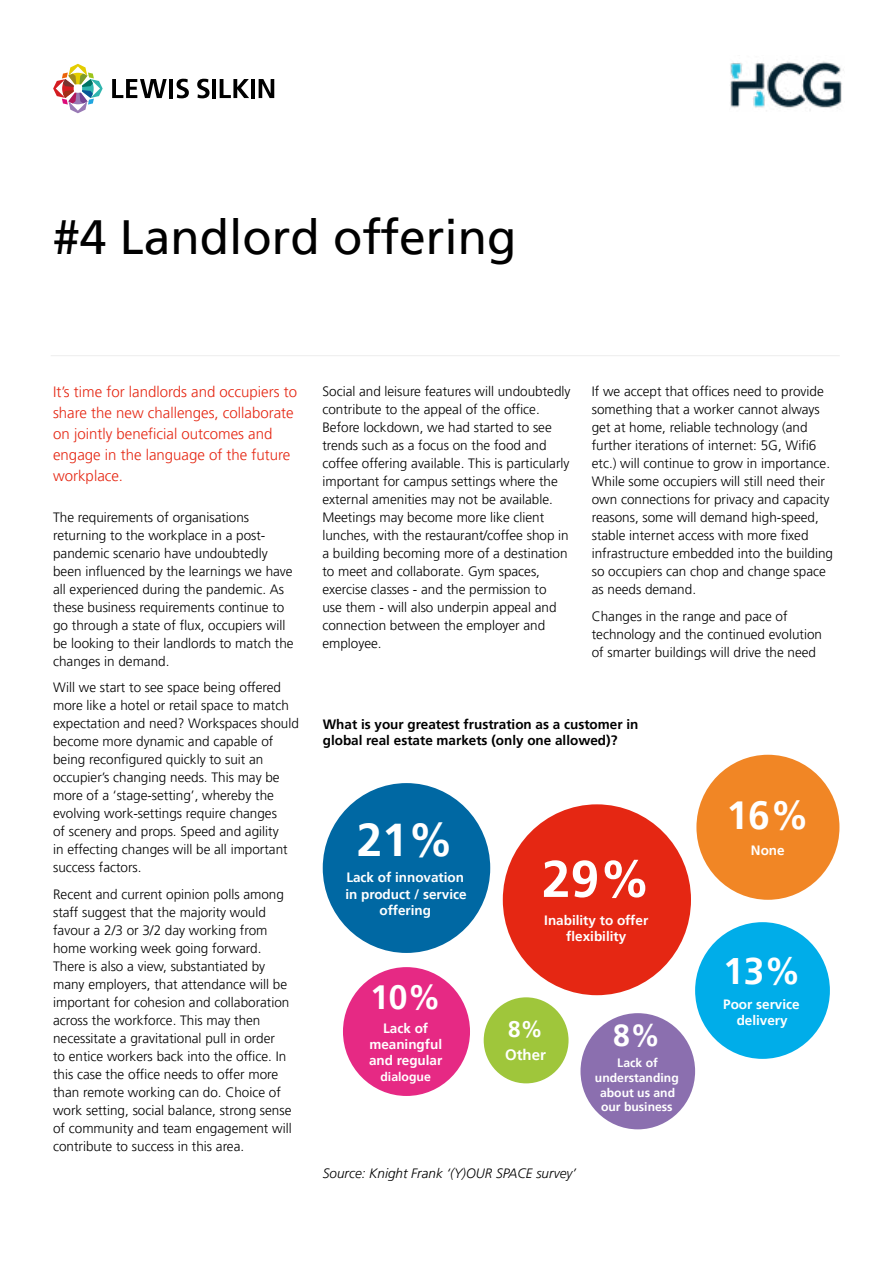
<style>
.page{position:relative;width:893px;height:1263px;background:#fff}
.page>*{position:absolute;margin:0;border:0;box-sizing:border-box;transform-origin:0 0}
.t1{font:700 51.6px "Frutiger LT Pro";color:#fff}
.t2{font:48px "Frutiger LT Pro";color:#000}
.t3{font:700 45.9px "Frutiger LT Pro";color:#fff}
.t4{font:700 39.15px "Frutiger LT Pro";color:#fff}
.t5{font:700 36.9px "Frutiger LT Pro";color:#fff}
.t6{font:700 33.6px "Frutiger LT Pro";color:#fff}
.t7{font:700 30.3px "Frutiger LT Pro";color:#fff}
.t8{font:700 22.5px "Frutiger LT Pro";color:#fff}
.t9{font:300 15px/21px "Frutiger LT Pro";color:#e52713}
.t10{font:700 15px "Frutiger LT Pro";color:#fff}
.t11{font:300 13.5px/18px "Frutiger LT Pro";color:#000}
.t12{font:700 13.5px/16.2px "Frutiger LT Pro";color:#fff;text-align:center}
.t13{font:700 13.5px/16.2px "Frutiger LT Pro";color:#000}
.t14{font:italic 300 13.5px "Frutiger LT Pro";color:#000}
.t15{font:700 12.3px "Frutiger LT Pro";color:#fff}
.t16{font:700 12.15px/14.5px "Frutiger LT Pro";color:#fff;text-align:center}
</style>
<div class="page">
<svg style="left:53px;top:64px;width:50px;height:49px"></svg>
<svg style="left:112px;top:79px;width:55px;height:19px"></svg>
<hr style="left:169px;top:79px;width:4px;height:19px;background:#000">
<svg style="left:197px;top:79px;width:13px;height:19px"></svg>
<hr style="left:212px;top:79px;width:4px;height:19px;background:#000">
<svg style="left:220px;top:79px;width:29px;height:19px"></svg>
<hr style="left:251px;top:79px;width:4px;height:19px;background:#000">
<svg style="left:259px;top:79px;width:15px;height:19px"></svg>
<svg style="left:177px;top:79px;width:12px;height:19px"></svg>
<hr style="left:51px;top:355px;width:789px;height:1px;background:#ededed">
<img style="left:730px;top:61px;width:114px;height:50px">
<div style="left:503px;top:804px;width:188px;height:191px;background:#e52713;border-radius:50%"></div>
<div style="left:323px;top:783px;width:167px;height:170px;background:#0068a3;border-radius:50%"></div>
<div style="left:696px;top:755px;width:143px;height:145px;background:#f18625;border-radius:50%"></div>
<div style="left:695px;top:922px;width:135px;height:137px;background:#00ade9;border-radius:50%"></div>
<div style="left:343px;top:967px;width:127px;height:129px;background:#e62984;border-radius:50%"></div>
<div style="left:580px;top:1013px;width:115px;height:116px;background:#8b6faf;border-radius:50%"></div>
<div style="left:484px;top:997px;width:85px;height:86px;background:#9fc63b;border-radius:50%"></div>
<h2 class="t2" style="left:53px;top:209px;width:465px">#4 Landlord offering</h2>
<p class="t9" style="left:53px;top:382px;width:245px">It’s time for landlords and occupiers to share the new challenges, collaborate on jointly beneficial outcomes and engage in the language of the future workplace.</p>
<p class="t11" style="left:53px;top:508px;width:242px">The requirements of organisations returning to the workplace in a post&shy;pandemic scenario have undoubtedly been influenced by the learnings we have all experienced during the pandemic. As these business requirements continue to go through a state of flux, occupiers will be looking to their landlords to match the changes in demand.</p>
<p class="t11" style="left:53px;top:678px;width:247px">Will we start to see space being offered more like a hotel or retail space to match expectation and need? Workspaces should become more dynamic and capable of being reconfigured quickly to suit an occupier’s changing needs. This may be more of a ‘stage-setting’, whereby the evolving work-settings require changes<br>of scenery and props. Speed and agility<br>in effecting changes will be all important success factors.</p>
<p class="t11" style="left:53px;top:885px;width:240px">Recent and current opinion polls among staff suggest that the majority would favour a 2/3 or 3/2 day working from home working week going forward.<br>There is also a view, substantiated by many employers, that attendance will be important for cohesion and collaboration across the workforce. This may then necessitate a gravitational pull in order<br>to entice workers back into the office. In this case the office needs to offer more than remote working can do. Choice of work setting, social balance, strong sense of community and team engagement will contribute to success in this area.</p>
<p class="t11" style="left:322px;top:382px;width:250px">Social and leisure features will undoubtedly contribute to the appeal of the office.<br>Before lockdown, we had started to see trends such as a focus on the food and coffee offering available. This is particularly important for campus settings where the external amenities may not be available.<br>Meetings may become more like client lunches, with the restaurant/coffee shop in a building becoming more of a destination to meet and collaborate. Gym spaces, exercise classes - and the permission to<br>use them - will also underpin appeal and connection between the employer and employee.</p>
<p class="t11" style="left:592px;top:383px;width:243px">If we accept that offices need to provide something that a worker cannot always get at home, reliable technology (and further iterations of internet: 5G, Wifi6 etc.) will continue to grow in importance.<br>While some occupiers will still need their own connections for privacy and capacity reasons, some will demand high-speed, stable internet access with more fixed infrastructure embedded into the building so occupiers can chop and change space as needs demand.</p>
<p class="t11" style="left:592px;top:607px;width:232px">Changes in the range and pace of technology and the continued evolution of smarter buildings will drive the need</p>
<p class="t13" style="left:323px;top:716px;width:317px">What is your greatest frustration as a customer in global real estate markets (only one allowed)?</p>
<h3 class="t3" style="left:357px;top:812px;width:98px">21%</h3>
<p class="t12" style="left:345px;top:870px;width:123px">Lack of innovation in product / service offering</p>
<h3 class="t6" style="left:370px;top:977px;width:72px">10%</h3>
<p class="t12" style="left:369px;top:1020px;width:75px">Lack of meaningful and regular</p>
<p class="t15" style="left:380px;top:1069px;width:52px">dialogue</p>
<h1 class="t1" style="left:542px;top:848px;width:110px">29%</h1>
<p class="t12" style="left:544px;top:912px;width:106px">Inability to offer flexibility</p>
<h3 class="t8" style="left:508px;top:1016px;width:36px">8%</h3>
<p class="t10" style="left:505px;top:1046px;width:42px">Other</p>
<h3 class="t7" style="left:613px;top:1017px;width:49px">8%</h3>
<p class="t16" style="left:595px;top:1056px;width:85px">Lack of understanding about us and our business</p>
<p class="t14" style="left:323px;top:1165px;width:255px">Source: Knight Frank ‘(Y)OUR SPACE survey’</p>
<h3 class="t4" style="left:726px;top:792px;width:84px">16%</h3>
<p class="t12" style="left:751px;top:842px;width:35px">None</p>
<h3 class="t5" style="left:723px;top:949px;width:80px">13%</h3>
<p class="t12" style="left:723px;top:996px;width:78px">Poor service delivery</p>
</div>
